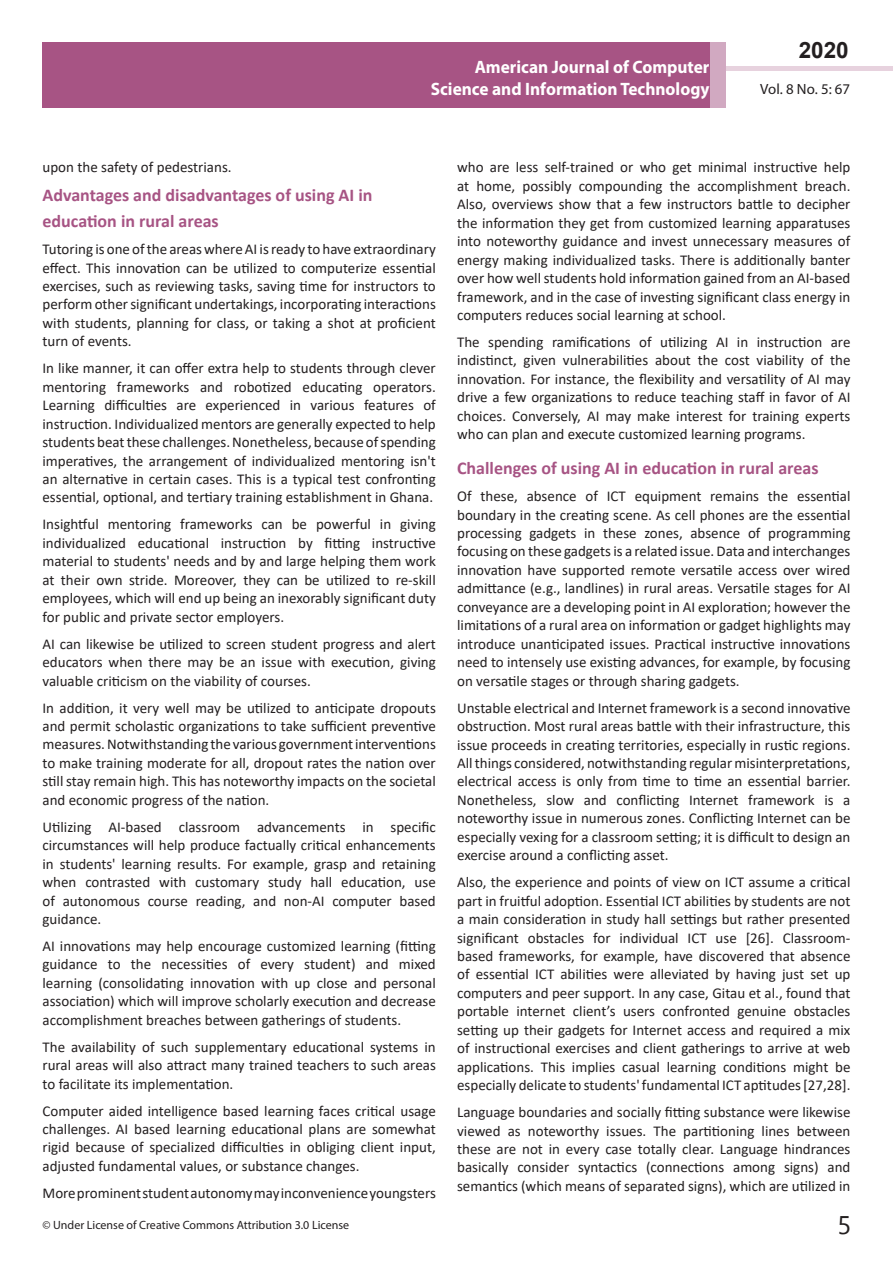
<style>
.page{position:relative;width:893px;height:1263px;background:#fff}
.page>*{position:absolute;margin:0;border:0;box-sizing:border-box;transform-origin:0 0}
.t1{font:25.5px "Nirmala UI";color:#231f20}
.t2{font:700 22.5px "Arial";color:#231f20}
.side-heading{font:700 18px/26.4px "Calibri";color:#a75484}
.t3{font:700 18px/21.6px "Myriad Pro";color:#fff;text-align:right;scale:.96 1}
.t4{font:15px/18.5px "Calibri";color:#231f20;text-align:justify}
.t5{font:14.85px "Myriad Pro";color:#231f20}
.t6{font:12px "Myriad Pro";color:#231f20}
</style>
<div class="page">
<div style="left:722px;top:66px;width:171px;height:5px;background:#e7d2de"></div>
<div style="left:43px;top:42px;width:682px;height:66px;background:#a75484"></div>
<div style="left:710px;top:42px;width:15px;height:66px;background:#d1a9c1"></div>
<p class="t3" style="left:431px;top:56px;width:292px">American Journal of Computer<br>Science and Information Technology</p>
<h2 class="t2" style="left:799px;top:35px;width:52px">2020</h2>
<p class="t5" style="left:760px;top:80px;width:92px">Vol. 8 No. 5: 67</p>
<p class="t4" style="left:43px;top:158px;width:191px">upon the safety of pedestrians.</p>
<p class="side-heading" style="left:43px;top:181px;width:331px">Advantages and disadvantages of using AI in education in rural areas</p>
<p class="t4" style="left:43px;top:239px;width:395px">Tutoring is one of the areas where AI is ready to have extraordinary effect. This innovation can be utilized to computerize essential exercises, such as reviewing tasks, saving time for instructors to perform other significant undertakings, incorporating interactions with students, planning for class, or taking a shot at proficient turn of events.</p>
<p class="t4" style="left:43px;top:359px;width:395px">In like manner, it can offer extra help to students through clever mentoring frameworks and robotized educating operators.<br>Learning difficulties are experienced in various features of instruction. Individualized mentors are generally expected to help students beat these challenges. Nonetheless, because of spending imperatives, the arrangement of individualized mentoring isn't an alternative in certain cases. This is a typical test confronting essential, optional, and tertiary training establishment in Ghana.</p>
<p class="t4" style="left:43px;top:515px;width:395px">Insightful mentoring frameworks can be powerful in giving individualized educational instruction by fitting instructive material to students' needs and by and large helping them work at their own stride. Moreover, they can be utilized to re-skill employees, which will end up being an inexorably significant duty for public and private sector employers.</p>
<p class="t4" style="left:43px;top:634px;width:395px">AI can likewise be utilized to screen student progress and alert educators when there may be an issue with execution, giving valuable criticism on the viability of courses.</p>
<p class="t4" style="left:43px;top:698px;width:395px">In addition, it very well may be utilized to anticipate dropouts and permit scholastic organizations to take sufficient preventive measures. Notwithstanding the various government interventions to make training moderate for all, dropout rates the nation over still stay remain high. This has noteworthy impacts on the societal and economic progress of the nation.</p>
<p class="t4" style="left:43px;top:817px;width:395px">Utilizing AI-based classroom advancements in specific circumstances will help produce factually critical enhancements in students' learning results. For example, grasp and retaining when contrasted with customary study hall education, use of autonomous course reading, and non-AI computer based guidance.</p>
<p class="t4" style="left:43px;top:936px;width:395px">AI innovations may help encourage customized learning (fitting guidance to the necessities of every student) and mixed learning (consolidating innovation with up close and personal association) which will improve scholarly execution and decrease accomplishment breaches between gatherings of students.</p>
<p class="t4" style="left:43px;top:1037px;width:395px">The availability of such supplementary educational systems in rural areas will also attract many trained teachers to such areas to facilitate its implementation.</p>
<p class="t4" style="left:43px;top:1101px;width:395px">Computer aided intelligence based learning faces critical usage challenges. AI based learning educational plans are somewhat rigid because of specialized difficulties in obliging client input, adjusted fundamental values, or substance changes.</p>
<p class="t4" style="left:43px;top:1183px;width:395px">More prominent student autonomy may inconvenience youngsters</p>
<p class="t4" style="left:457px;top:158px;width:395px">who are less self-trained or who get minimal instructive help at home, possibly compounding the accomplishment breach.<br>Also, overviews show that a few instructors battle to decipher the information they get from customized learning apparatuses into noteworthy guidance and invest unnecessary measures of energy making individualized tasks. There is additionally banter over how well students hold information gained from an AI-based framework, and in the case of investing significant class energy in computers reduces social learning at school.</p>
<p class="t4" style="left:457px;top:332px;width:395px">The spending ramifications of utilizing AI in instruction are indistinct, given vulnerabilities about the cost viability of the innovation. For instance, the flexibility and versatility of AI may drive a few organizations to reduce teaching staff in favor of AI choices. Conversely, AI may make interest for training experts who can plan and execute customized learning programs.</p>
<p class="side-heading" style="left:457px;top:455px;width:363px">Challenges of using AI in education in rural areas</p>
<p class="t4" style="left:457px;top:486px;width:395px">Of these, absence of ICT equipment remains the essential boundary in the creating scene. As cell phones are the essential processing gadgets in these zones, absence of programming focusing on these gadgets is a related issue. Data and interchanges innovation have supported remote versatile access over wired admittance (e.g., landlines) in rural areas. Versatile stages for AI conveyance are a developing point in AI exploration; however the limitations of a rural area on information or gadget highlights may introduce unanticipated issues. Practical instructive innovations need to intensely use existing advances, for example, by focusing on versatile stages or through sharing gadgets.</p>
<p class="t4" style="left:457px;top:698px;width:395px">Unstable electrical and Internet framework is a second innovative obstruction. Most rural areas battle with their infrastructure, this issue proceeds in creating territories, especially in rustic regions.<br>All things considered, notwithstanding regular misinterpretations, electrical access is only from time to time an essential barrier.<br>Nonetheless, slow and conflicting Internet framework is a noteworthy issue in numerous zones. Conflicting Internet can be especially vexing for a classroom setting; it is difficult to design an exercise around a conflicting asset.</p>
<p class="t4" style="left:457px;top:872px;width:395px">Also, the experience and points of view on ICT assume a critical part in fruitful adoption. Essential ICT abilities by students are not a main consideration in study hall settings but rather presented significant obstacles for individual ICT use [26]. Classroom&shy;based frameworks, for example, have discovered that absence of essential ICT abilities were alleviated by having just set up computers and peer support. In any case, Gitau et al., found that portable internet client’s users confronted genuine obstacles setting up their gadgets for Internet access and required a mix of instructional exercises and client gatherings to arrive at web applications. This implies casual learning conditions might be especially delicate to students' fundamental ICT aptitudes [27,28].</p>
<p class="t4" style="left:457px;top:1102px;width:395px">Language boundaries and socially fitting substance were likewise viewed as noteworthy issues. The partitioning lines between these are not in every case totally clear. Language hindrances basically consider syntactics (connections among signs) and semantics (which means of separated signs), which are utilized in</p>
<p class="t6" style="left:43px;top:1218px;width:308px">© Under License of Creative Commons Attribution 3.0 License</p>
<h1 class="t1" style="left:838px;top:1204px;width:15px">5</h1>
</div>
